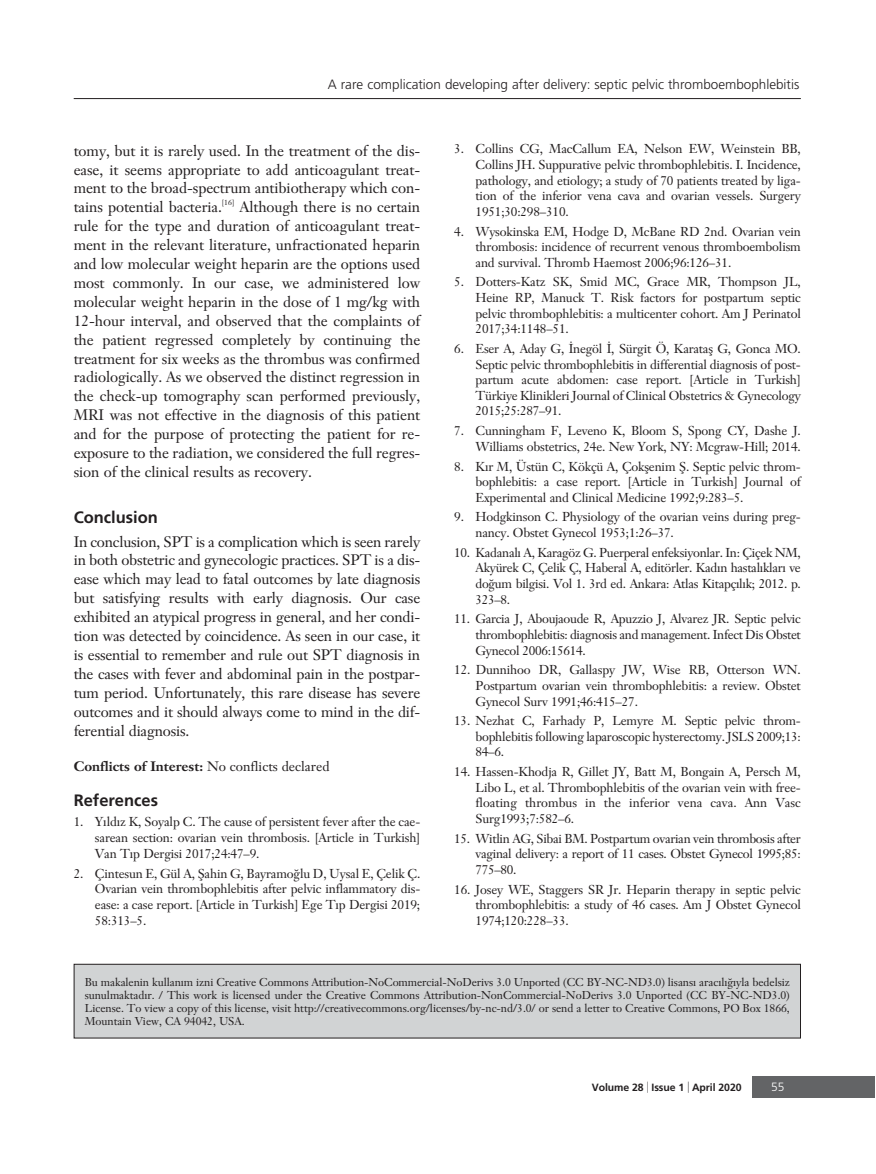
<style>
.page{position:relative;width:876px;height:1174px;background:#fff}
.page>*{position:absolute;margin:0;border:0;box-sizing:border-box;transform-origin:0 0}
.t1{font:700 16.5px "Frutiger";color:#231f20}
.t2{font:15px/18.9px "Janson Text";letter-spacing:-.005em;color:#231f20;text-align:justify}
.t3{font:300 13.5px "Frutiger";color:#231f20}
.t4{font:700 13.5px "Janson Text";color:#231f20}
.t5{font:12.75px/15.6px "Janson Text";letter-spacing:-.015em;color:#231f20;text-align:justify}
.t6{font:300 12px "Frutiger";color:#fff}
.t7{font:11.25px/13px "Janson Text";letter-spacing:-.005em;color:#231f20;text-align:justify}
.t8{font:700 10.5px "Frutiger";letter-spacing:-.01em;color:#231f20}
.t9{font:7.5px "Janson Text";color:#231f20}
.s1{font-weight:400}
</style>
<div class="page">
<div style="left:752px;top:1076px;width:123px;height:22px;background:#636466"></div>
<hr style="left:74px;top:98px;width:727px;height:1px;background:#231f20">
<div style="left:74px;top:964px;width:726px;height:73px;background:#d1d3d4"></div>
<div style="left:74px;top:964px;width:727px;height:74px;border:1px solid #231f20"></div>
<p class="t3" style="left:328px;top:79px;width:473px">A rare complication developing after delivery: septic pelvic thromboembophlebitis</p>
<p class="t2" style="left:74px;top:142px;width:348px">tomy, but it is rarely used. In the treatment of the dis&shy;ease, it seems appropriate to add anticoagulant treat&shy;ment to the broad-spectrum antibiotherapy which con&shy;tains potential bacteria.</p>
<p class="t9" style="left:222px;top:199px;width:14px">[16]</p>
<p class="t2" style="left:74px;top:199px;width:348px;text-indent:166px">Although there is no certain rule for the type and duration of anticoagulant treat&shy;ment in the relevant literature, unfractionated heparin and low molecular weight heparin are the options used most commonly. In our case, we administered low molecular weight heparin in the dose of 1 mg/kg with 12-hour interval, and observed that the complaints of the patient regressed completely by continuing the treatment for six weeks as the thrombus was confirmed radiologically. As we observed the distinct regression in the check-up tomography scan performed previously, MRI was not effective in the diagnosis of this patient and for the purpose of protecting the patient for re&shy;exposure to the radiation, we considered the full regres&shy;sion of the clinical results as recovery.</p>
<p class="t1" style="left:74px;top:511px;width:86px">Conclusion</p>
<p class="t2" style="left:74px;top:533px;width:348px">In conclusion, SPT is a complication which is seen rarely in both obstetric and gynecologic practices. SPT is a dis&shy;ease which may lead to fatal outcomes by late diagnosis but satisfying results with early diagnosis. Our case exhibited an atypical progress in general, and her condi&shy;tion was detected by coincidence. As seen in our case, it is essential to remember and rule out SPT diagnosis in the cases with fever and abdominal pain in the postpar&shy;tum period. Unfortunately, this rare disease has severe outcomes and it should always come to mind in the dif&shy;ferential diagnosis.</p>
<p class="t4" style="left:74px;top:760px;width:257px">Conflicts of Interest: <span class="s1">No conflicts declared</span></p>
<p class="t1" style="left:74px;top:794px;width:86px">References</p>
<p class="t5" style="left:95px;top:815px;width:327px;text-indent:-21px">1. Y›ld›z K, Soyalp C. The cause of persistent fever after the cae&shy;sarean section: ovarian vein thrombosis. [Article in Turkish] Van T›p Dergisi 2017;24:47–9.</p>
<p class="t5" style="left:95px;top:866px;width:327px;text-indent:-21px">2. Çintesun E, Gül A, fiahin G, Bayramo¤lu D, Uysal E, Çelik Ç.<br>Ovarian vein thrombophlebitis after pelvic inflammatory dis&shy;ease: a case report. [Article in Turkish] Ege T›p Dergisi 2019; 58:313–5.</p>
<p class="t5" style="left:476px;top:142px;width:327px;text-indent:-21px">3. Collins CG, MacCallum EA, Nelson EW, Weinstein BB, Collins JH. Suppurative pelvic thrombophlebitis. I. Incidence, pathology, and etiology; a study of 70 patients treated by liga&shy;tion of the inferior vena cava and ovarian vessels. Surgery 1951;30:298–310.</p>
<p class="t5" style="left:476px;top:225px;width:327px;text-indent:-21px">4. Wysokinska EM, Hodge D, McBane RD 2nd. Ovarian vein thrombosis: incidence of recurrent venous thromboembolism and survival. Thromb Haemost 2006;96:126–31.</p>
<p class="t5" style="left:476px;top:276px;width:327px;text-indent:-21px">5. Dotters-Katz SK, Smid MC, Grace MR, Thompson JL, Heine RP, Manuck T. Risk factors for postpartum septic pelvic thrombophlebitis: a multicenter cohort. Am J Perinatol 2017;34:1148–51.</p>
<p class="t5" style="left:476px;top:342px;width:327px;text-indent:-21px">6. Eser A, Aday G, ‹negöl ‹, Sürgit Ö, Karatafl G, Gonca MO.<br>Septic pelvic thrombophlebitis in differential diagnosis of post&shy;partum acute abdomen: case report. [Article in Turkish] Türkiye Klinikleri Journal of Clinical Obstetrics &amp; Gynecology 2015;25:287–91.</p>
<p class="t5" style="left:454px;top:424px;width:348px;text-align:right">7. Cunningham F, Leveno K, Bloom S, Spong CY, Dashe J.<br>Williams obstetrics, 24e. New York, NY: Mcgraw-Hill; 2014.</p>
<p class="t5" style="left:476px;top:459px;width:327px;text-indent:-21px">8. K›r M, Üstün C, Kökçü A, Çokflenim fi. Septic pelvic throm&shy;bophlebitis: a case report. [Article in Turkish] Journal of Experimental and Clinical Medicine 1992;9:283–5.</p>
<p class="t5" style="left:476px;top:510px;width:327px;text-indent:-21px">9. Hodgkinson C. Physiology of the ovarian veins during preg&shy;nancy. Obstet Gynecol 1953;1:26–37.</p>
<p class="t5" style="left:476px;top:546px;width:327px;text-indent:-21px">10. Kadanal› A, Karagöz G. Puerperal enfeksiyonlar. In: Çiçek NM, Akyürek C, Çelik Ç, Haberal A, editörler. Kad›n hastal›klar› ve do¤um bilgisi. Vol 1. 3rd ed. Ankara: Atlas Kitapç›l›k; 2012. p.<br>323–8.</p>
<p class="t5" style="left:476px;top:612px;width:327px;text-indent:-21px">11. Garcia J, Aboujaoude R, Apuzzio J, Alvarez JR. Septic pelvic thrombophlebitis: diagnosis and management. Infect Dis Obstet Gynecol 2006:15614.</p>
<p class="t5" style="left:476px;top:663px;width:327px;text-indent:-21px">12. Dunnihoo DR, Gallaspy JW, Wise RB, Otterson WN.<br>Postpartum ovarian vein thrombophlebitis: a review. Obstet Gynecol Surv 1991;46:415–27.</p>
<p class="t5" style="left:476px;top:714px;width:327px;text-indent:-21px">13. Nezhat C, Farhady P, Lemyre M. Septic pelvic throm&shy;bophlebitis following laparoscopic hysterectomy. JSLS 2009;13:<br>84–6.</p>
<p class="t5" style="left:476px;top:765px;width:327px;text-indent:-21px">14. Hassen-Khodja R, Gillet JY, Batt M, Bongain A, Persch M, Libo L, et al. Thrombophlebitis of the ovarian vein with free&shy;floating thrombus in the inferior vena cava. Ann Vasc Surg1993;7:582–6.</p>
<p class="t5" style="left:476px;top:832px;width:327px;text-indent:-21px">15. Witlin AG, Sibai BM. Postpartum ovarian vein thrombosis after vaginal delivery: a report of 11 cases. Obstet Gynecol 1995;85:<br>775–80.</p>
<p class="t5" style="left:476px;top:883px;width:327px;text-indent:-21px">16. Josey WE, Staggers SR Jr. Heparin therapy in septic pelvic thrombophlebitis: a study of 46 cases. Am J Obstet Gynecol 1974;120:228–33.</p>
<p class="t7" style="left:85px;top:976px;width:707px">Bu makalenin kullan›m izni Creative Commons Attribution-NoCommercial-NoDerivs 3.0 Unported (CC BY-NC-ND3.0) lisans› arac›l›¤›yla bedelsiz sunulmaktad›r. / This work is licensed under the Creative Commons Attribution-NonCommercial-NoDerivs 3.0 Unported (CC BY-NC-ND3.0)<br>License. To view a copy of this license, visit http://creativecommons.org/licenses/by-nc-nd/3.0/ or send a letter to Creative Commons, PO Box 1866, Mountain View, CA 94042, USA.</p>
<p class="t8" style="left:592px;top:1083px;width:151px">Volume 28 Issue 1 April 2020</p>
<p class="t6" style="left:771px;top:1082px;width:15px">55</p>
</div>
